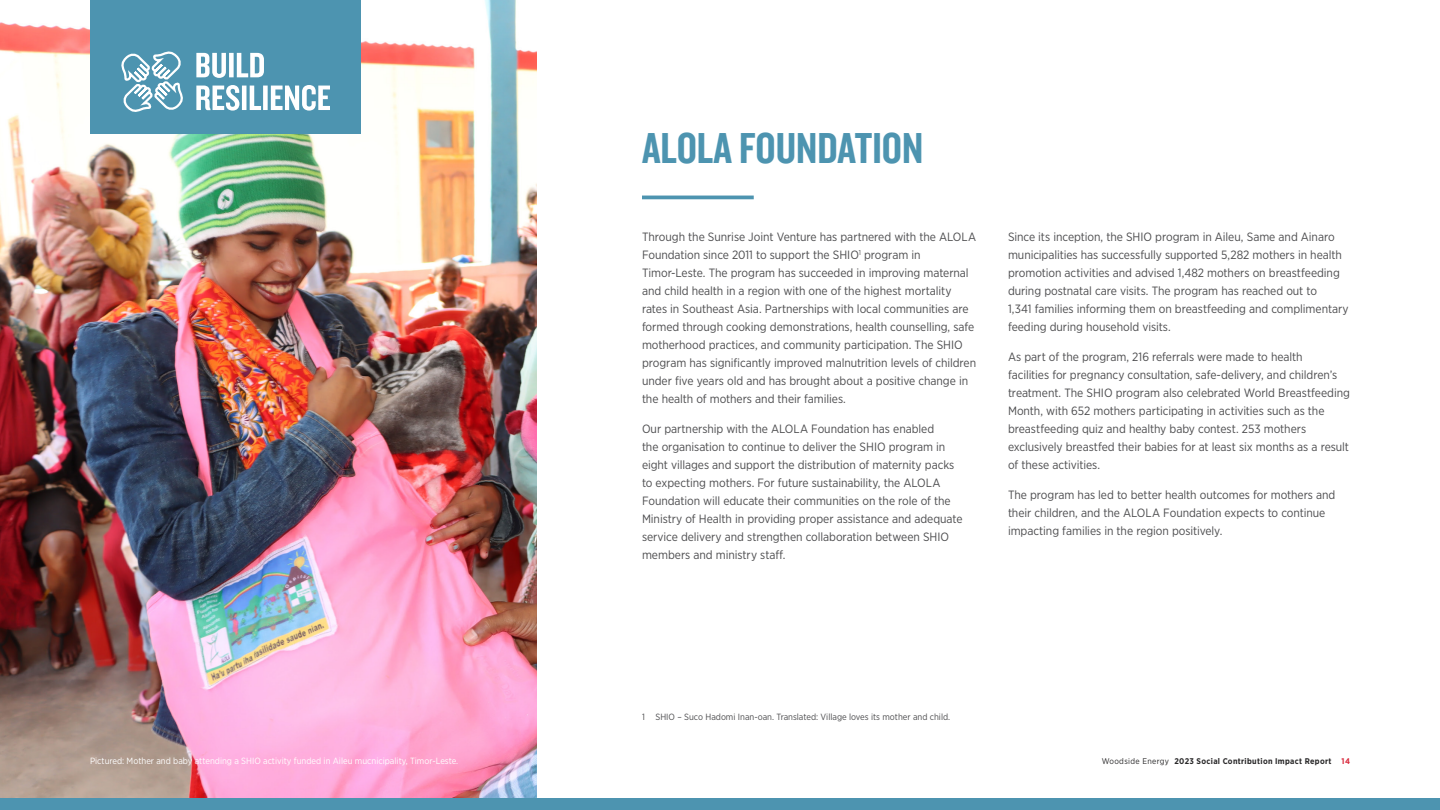
<style>
.page{position:relative;width:1440px;height:810px;background:#fff}
.page>*{position:absolute;margin:0;border:0;box-sizing:border-box;transform-origin:0 0}
.Case_Study_Headings{font:45px "Knockout HTF49 Liteweight";color:#4d94b0}
.Body-CaseStudies{font:12px/18px "Gotham Narrow";letter-spacing:-.005em;color:#4d4d4f}
.Small_Details{font:9px "Gotham Narrow";color:#fff}
.Small_Details-2{font:9px "Gotham Narrow";color:#4d4d4f}
.t1{font:700 8.25px "Gotham Narrow";letter-spacing:.04em;color:#292829}
.s1{font-weight:400}
.s2{color:#d92b3e}
</style>
<div class="page">
<img style="left:0;top:0;width:536px;height:799px">
<hr style="left:642px;top:196px;width:112px;height:3px;background:#4d94b0">
<div style="left:0;top:799px;width:1440px;height:11px;background:#4d94b0"></div>
<div style="left:90px;top:0;width:271px;height:134px;background:#4d94b0"></div>
<img style="left:119px;top:51px;width:67px;height:166px">
<svg style="left:196px;top:85px;width:134px;height:26px"></svg>
<svg style="left:196px;top:53px;width:68px;height:25px"></svg>
<p class="Small_Details" style="left:90px;top:756px;width:370px">Pictured: Mother and baby attending a SHIO activity funded in Aileu mucnicipality, Timor-Leste.</p>
<p class="Case_Study_Headings" style="left:642px;top:126px;width:283px">ALOLA FOUNDATION</p>
<p class="Body-CaseStudies" style="left:642px;top:228px;width:336px">Through the Sunrise Joint Venture has partnered with the ALOLA Foundation since 2011 to support the SHIO<sup>1</sup> program in Timor-Leste. The program has succeeded in improving maternal and child health in a region with one of the highest mortality rates in Southeast Asia. Partnerships with local communities are formed through cooking demonstrations, health counselling, safe motherhood practices, and community participation. The SHIO program has significantly improved malnutrition levels of children under five years old and has brought about a positive change in the health of mothers and their families.</p>
<p class="Body-CaseStudies" style="left:642px;top:420px;width:322px">Our partnership with the ALOLA Foundation has enabled<br>the organisation to continue to deliver the SHIO program in eight villages and support the distribution of maternity packs to expecting mothers. For future sustainability, the ALOLA Foundation will educate their communities on the role of the Ministry of Health in providing proper assistance and adequate service delivery and strengthen collaboration between SHIO members and ministry staff.</p>
<p class="Body-CaseStudies" style="left:1008px;top:228px;width:342px">Since its inception, the SHIO program in Aileu, Same and Ainaro municipalities has successfully supported 5,282 mothers in health promotion activities and advised 1,482 mothers on breastfeeding during postnatal care visits. The program has reached out to<br>1,341 families informing them on breastfeeding and complimentary feeding during household visits.</p>
<p class="Body-CaseStudies" style="left:1008px;top:348px;width:343px">As part of the program, 216 referrals were made to health<br>facilities for pregnancy consultation, safe-delivery, and children’s treatment. The SHIO program also celebrated World Breastfeeding Month, with 652 mothers participating in activities such as the breastfeeding quiz and healthy baby contest. 253 mothers exclusively breastfed their babies for at least six months as a result of these activities.</p>
<p class="Body-CaseStudies" style="left:1008px;top:486px;width:329px">The program has led to better health outcomes for mothers and their children, and the ALOLA Foundation expects to continue impacting families in the region positively.</p>
<p class="Small_Details-2" style="left:642px;top:711px;width:310px">1 SHIO – Suco Hadomi Inan-oan. Translated: Village loves its mother and child.</p>
<p class="t1" style="left:1102px;top:756px;width:250px"><span class="s1">Woodside Energy</span> 2023 Social Contribution Impact Report <span class="s2">14</span></p>
</div>
